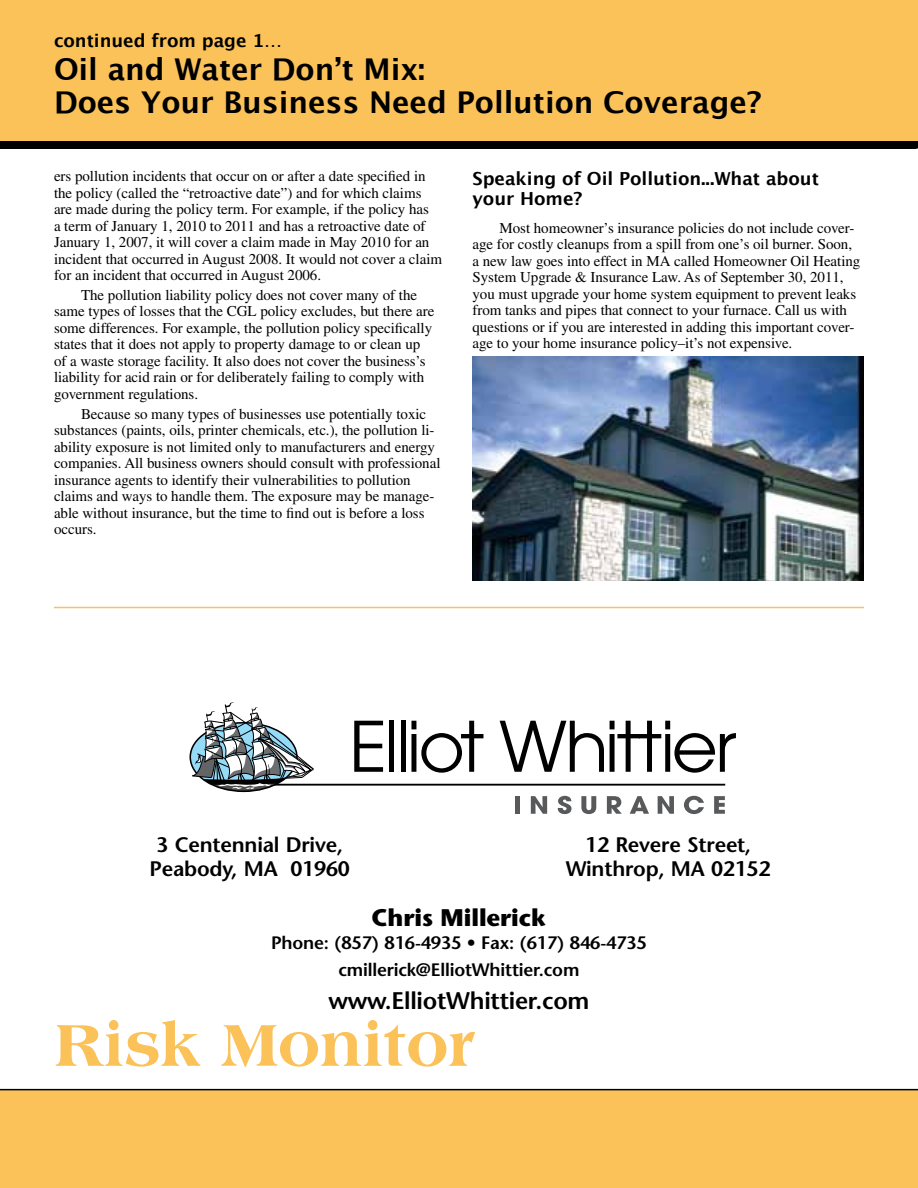
<style>
.page{position:relative;width:918px;height:1188px;background:#fff}
.page>*{position:absolute;margin:0;border:0;box-sizing:border-box;transform-origin:0 0}
.t1{font:800 63px "Americana Std";color:#fac258}
.t2{font:700 30px/33px "Lucida Grande";letter-spacing:-.005em;color:#000}
.t3{font:600 24px "Stone Sans Std";letter-spacing:-.01em;color:#000}
.t4{font:700 24px "Stone Sans Std";letter-spacing:-.005em;color:#000}
.t5{font:600 21px/24px "Stone Sans Std";letter-spacing:-.01em;color:#000;text-align:center}
.t6{font:600 18px/26.7px "Stone Sans Std";letter-spacing:-.01em;color:#000;text-align:center}
.t7{font:700 18px/20.2px "Lucida Grande";letter-spacing:-.005em;color:#000}
.t8{font:15px/16.5px "Times LT Std";letter-spacing:-.005em;color:#000}
</style>
<div class="page">
<div style="left:0;top:1089px;width:918px;height:99px;background:#fac258"></div>
<div style="left:0;top:0;width:918px;height:145px;background:#fac258"></div>
<div style="left:0;top:141px;width:918px;height:7px;background:#000"></div>
<hr style="left:54px;top:607px;width:810px;height:1px;background:#fac258">
<img style="left:472px;top:356px;width:392px;height:224px">
<hr style="left:274px;top:784px;width:451px;height:2px;background:#000">
<svg style="left:354px;top:721px;width:29px;height:51px"></svg>
<div style="left:389px;top:721px;width:5px;height:51px;background:#000"></div>
<div style="left:401px;top:721px;width:5px;height:51px;background:#000"></div>
<svg style="left:411px;top:721px;width:72px;height:52px"></svg>
<svg style="left:500px;top:721px;width:104px;height:51px"></svg>
<svg style="left:610px;top:721px;width:126px;height:52px"></svg>
<div style="left:515px;top:796px;width:5px;height:18px;background:#58595b"></div>
<svg style="left:531px;top:796px;width:16px;height:18px"></svg>
<svg style="left:558px;top:796px;width:14px;height:18px"></svg>
<svg style="left:581px;top:796px;width:15px;height:18px"></svg>
<svg style="left:607px;top:796px;width:15px;height:18px"></svg>
<svg style="left:630px;top:796px;width:19px;height:18px"></svg>
<svg style="left:658px;top:796px;width:16px;height:18px"></svg>
<svg style="left:684px;top:796px;width:20px;height:18px"></svg>
<svg style="left:714px;top:796px;width:11px;height:18px"></svg>
<svg style="left:192px;top:702px;width:122px;height:90px"></svg>
<p class="t7" style="left:54px;top:30px;width:230px">continued from page 1…</p>
<h2 class="t2" style="left:54px;top:53px;width:709px">Oil and Water Don’t Mix:<br>Does Your Business Need Pollution Coverage?</h2>
<p class="t8" style="left:54px;top:168px;width:390px">ers pollution incidents that occur on or after a date specified in the policy (called the “retroactive date”) and for which claims are made during the policy term. For example, if the policy has<br>a term of January 1, 2010 to 2011 and has a retroactive date of January 1, 2007, it will cover a claim made in May 2010 for an incident that occurred in August 2008. It would not cover a claim for an incident that occurred in August 2006.</p>
<p class="t8" style="left:54px;top:287px;width:382px;text-indent:27px">The pollution liability policy does not cover many of the same types of losses that the CGL policy excludes, but there are some differences. For example, the pollution policy specifically states that it does not apply to property damage to or clean up of a waste storage facility. It also does not cover the business’s liability for acid rain or for deliberately failing to comply with government regulations.</p>
<p class="t8" style="left:54px;top:405px;width:388px;text-indent:27px">Because so many types of businesses use potentially toxic substances (paints, oils, printer chemicals, etc.), the pollution li&shy;ability exposure is not limited only to manufacturers and energy companies. All business owners should consult with professional insurance agents to identify their vulnerabilities to pollution claims and ways to handle them. The exposure may be manage&shy;able without insurance, but the time to find out is before a loss occurs.</p>
<p class="t7" style="left:472px;top:168px;width:348px">Speaking of Oil Pollution...What about your Home?</p>
<p class="t8" style="left:472px;top:219px;width:389px;text-indent:27px">Most homeowner’s insurance policies do not include cover&shy;age for costly cleanups from a spill from one’s oil burner. Soon, a new law goes into effect in MA called Homeowner Oil Heating System Upgrade &amp; Insurance Law. As of September 30, 2011, you must upgrade your home system equipment to prevent leaks from tanks and pipes that connect to your furnace. Call us with questions or if you are interested in adding this important cover&shy;age to your home insurance policy–it’s not expensive.</p>
<h3 class="t5" style="left:150px;top:833px;width:202px">3 Centennial Drive,<br>Peabody, MA 01960</h3>
<h3 class="t5" style="left:566px;top:833px;width:206px">12 Revere Street,<br>Winthrop, MA 02152</h3>
<h3 class="t4" style="left:372px;top:903px;width:176px">Chris Millerick</h3>
<p class="t6" style="left:271px;top:930px;width:377px">Phone: (857) 816-4935 • Fax: (617) 846-4735 cmillerick@ElliotWhittier.com</p>
<h3 class="t3" style="left:328px;top:986px;width:263px">www.ElliotWhittier.com</h3>
<h1 class="t1" style="left:54px;top:1008px;width:423px">Risk Monitor</h1>
</div>
